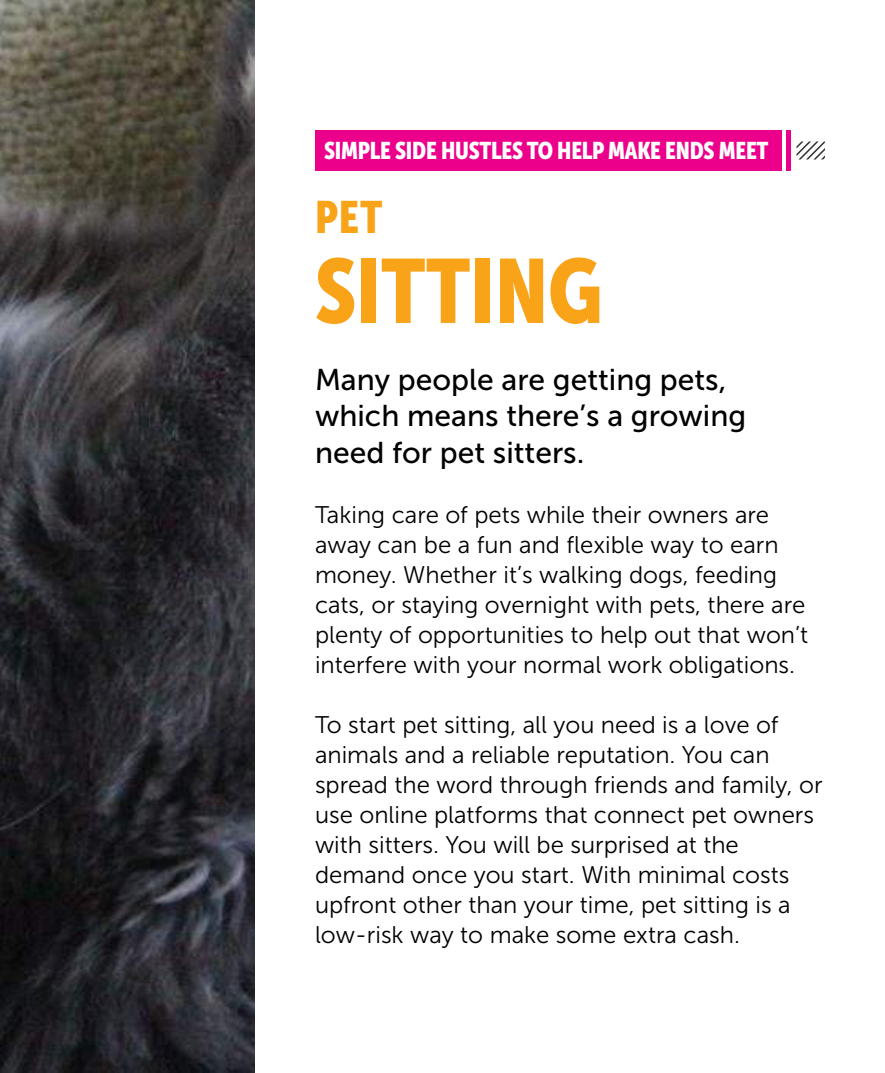
<style>
.page{position:relative;width:885px;height:1073px;background:#fff}
.page>*{position:absolute;margin:0;border:0;box-sizing:border-box;transform-origin:0 0}
.t1{font:90px "Museo Sans Condensed 900";color:#f9a318}
.t2{font:45px "Museo Sans Condensed 900";color:#f9a318}
.t3{font:30px/36px "Museo Sans 500";color:#000}
.t4{font:24px/30px "Museo Sans 300";color:#000}
.t5{font:24px "Museo Sans Condensed 900";letter-spacing:-.01em;color:#fff}
</style>
<div class="page">
<div style="left:315px;top:130px;width:467px;height:41px;background:#ec008b"></div>
<hr style="left:786px;top:130px;width:4px;height:41px;background:#ec008b">
<svg style="left:796px;top:141px;width:29px;height:18px"></svg>
<img style="left:0;top:0;width:255px;height:1072px">
<p class="t5" style="left:324px;top:137px;width:446px">SIMPLE SIDE HUSTLES TO HELP MAKE ENDS MEET</p>
<h2 class="t2" style="left:315px;top:191px;width:69px">PET</h2>
<h1 class="t1" style="left:315px;top:240px;width:289px">SITTING</h1>
<p class="t3" style="left:315px;top:362px;width:433px">Many people are getting pets, which means there’s a growing need for pet sitters.</p>
<p class="t4" style="left:315px;top:499px;width:495px">Taking care of pets while their owners are away can be a fun and flexible way to earn money. Whether it’s walking dogs, feeding cats, or staying overnight with pets, there are plenty of opportunities to help out that won’t interfere with your normal work obligations.</p>
<p class="t4" style="left:315px;top:709px;width:509px">To start pet sitting, all you need is a love of animals and a reliable reputation. You can spread the word through friends and family, or use online platforms that connect pet owners with sitters. You will be surprised at the demand once you start. With minimal costs upfront other than your time, pet sitting is a low-risk way to make some extra cash.</p>
</div>
